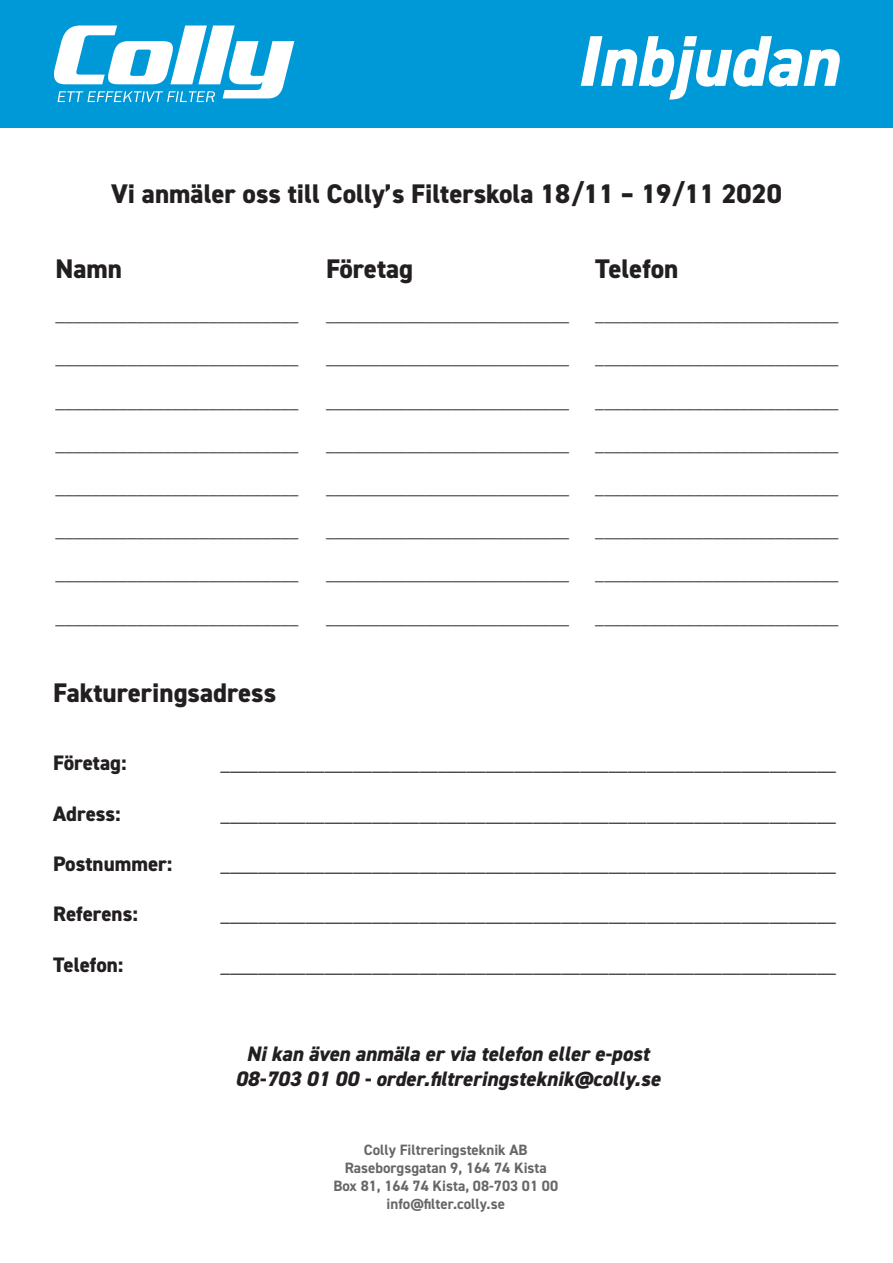
<style>
.page{position:relative;width:893px;height:1263px;background:#fff}
.page>*{position:absolute;margin:0;border:0;box-sizing:border-box;transform-origin:0 0}
.t1{font:italic 800 72px "DIN2014";color:#fff}
.t2{font:800 27px "DIN2014";color:#231f20}
.t3{font:italic 800 21px "DIN2014";color:#231f20}
.t4{font:800 21px "DIN2014";color:#231f20}
.t5{font:18px "Minion Pro";color:#231f20}
.t6{font:18px "DIN2014";color:#231f20}
.t7{font:700 15px/18px "DIN2014";color:#666;text-align:center}
</style>
<div class="page">
<div style="left:0;top:0;width:893px;height:128px;background:#0099d8"></div>
<svg style="left:54px;top:26px;width:240px;height:76px"></svg>
<h1 class="t1" style="left:576px;top:13px;width:264px">Inbjudan</h1>
<p class="t2" style="left:111px;top:175px;width:672px">Vi anmäler oss till Colly’s Filterskola 18/11 – 19/11 2020</p>
<p class="t2" style="left:55px;top:251px;width:68px">Namn</p>
<p class="t5" style="left:55px;top:303px;width:244px">___________________________</p>
<p class="t2" style="left:326px;top:251px;width:89px">Företag</p>
<p class="t5" style="left:326px;top:303px;width:244px">___________________________</p>
<p class="t2" style="left:595px;top:251px;width:85px">Telefon</p>
<p class="t5" style="left:595px;top:303px;width:244px">___________________________</p>
<p class="t5" style="left:55px;top:346px;width:244px">___________________________</p>
<p class="t5" style="left:326px;top:346px;width:244px">___________________________</p>
<p class="t5" style="left:595px;top:346px;width:244px">___________________________</p>
<p class="t5" style="left:55px;top:390px;width:244px">___________________________</p>
<p class="t5" style="left:326px;top:390px;width:244px">___________________________</p>
<p class="t5" style="left:595px;top:390px;width:244px">___________________________</p>
<p class="t5" style="left:55px;top:433px;width:244px">___________________________</p>
<p class="t5" style="left:326px;top:433px;width:244px">___________________________</p>
<p class="t5" style="left:595px;top:433px;width:244px">___________________________</p>
<p class="t5" style="left:55px;top:476px;width:244px">___________________________</p>
<p class="t5" style="left:326px;top:476px;width:244px">___________________________</p>
<p class="t5" style="left:595px;top:476px;width:244px">___________________________</p>
<p class="t5" style="left:55px;top:519px;width:244px">___________________________</p>
<p class="t5" style="left:326px;top:519px;width:244px">___________________________</p>
<p class="t5" style="left:595px;top:519px;width:244px">___________________________</p>
<p class="t5" style="left:55px;top:562px;width:244px">___________________________</p>
<p class="t5" style="left:326px;top:562px;width:244px">___________________________</p>
<p class="t5" style="left:595px;top:562px;width:244px">___________________________</p>
<p class="t5" style="left:55px;top:606px;width:244px">___________________________</p>
<p class="t5" style="left:326px;top:606px;width:244px">___________________________</p>
<p class="t5" style="left:595px;top:606px;width:244px">___________________________</p>
<p class="t2" style="left:53px;top:675px;width:224px">Faktureringsadress</p>
<p class="t4" style="left:53px;top:749px;width:75px">Företag:</p>
<p class="t4" style="left:53px;top:799px;width:69px">Adress:</p>
<p class="t4" style="left:53px;top:850px;width:121px">Postnummer:</p>
<p class="t4" style="left:53px;top:900px;width:86px">Referens:</p>
<p class="t4" style="left:53px;top:951px;width:72px">Telefon:</p>
<p class="t6" style="left:221px;top:753px;width:617px">_________________________________________________________________</p>
<p class="t6" style="left:221px;top:803px;width:617px">_________________________________________________________________</p>
<p class="t6" style="left:221px;top:854px;width:617px">_________________________________________________________________</p>
<p class="t6" style="left:221px;top:904px;width:617px">_________________________________________________________________</p>
<p class="t6" style="left:221px;top:954px;width:617px">_________________________________________________________________</p>
<p class="t3" style="left:246px;top:1039px;width:404px">Ni kan även anmäla er via telefon eller e-post</p>
<p class="t3" style="left:235px;top:1065px;width:426px">08-703 01 00 - order.filtreringsteknik@colly.se</p>
<p class="t7" style="left:333px;top:1140px;width:226px">Colly Filtreringsteknik AB<br>Raseborgsgatan 9, 164 74 Kista<br>Box 81, 164 74 Kista, 08-703 01 00 info@filter.colly.se</p>
</div>
